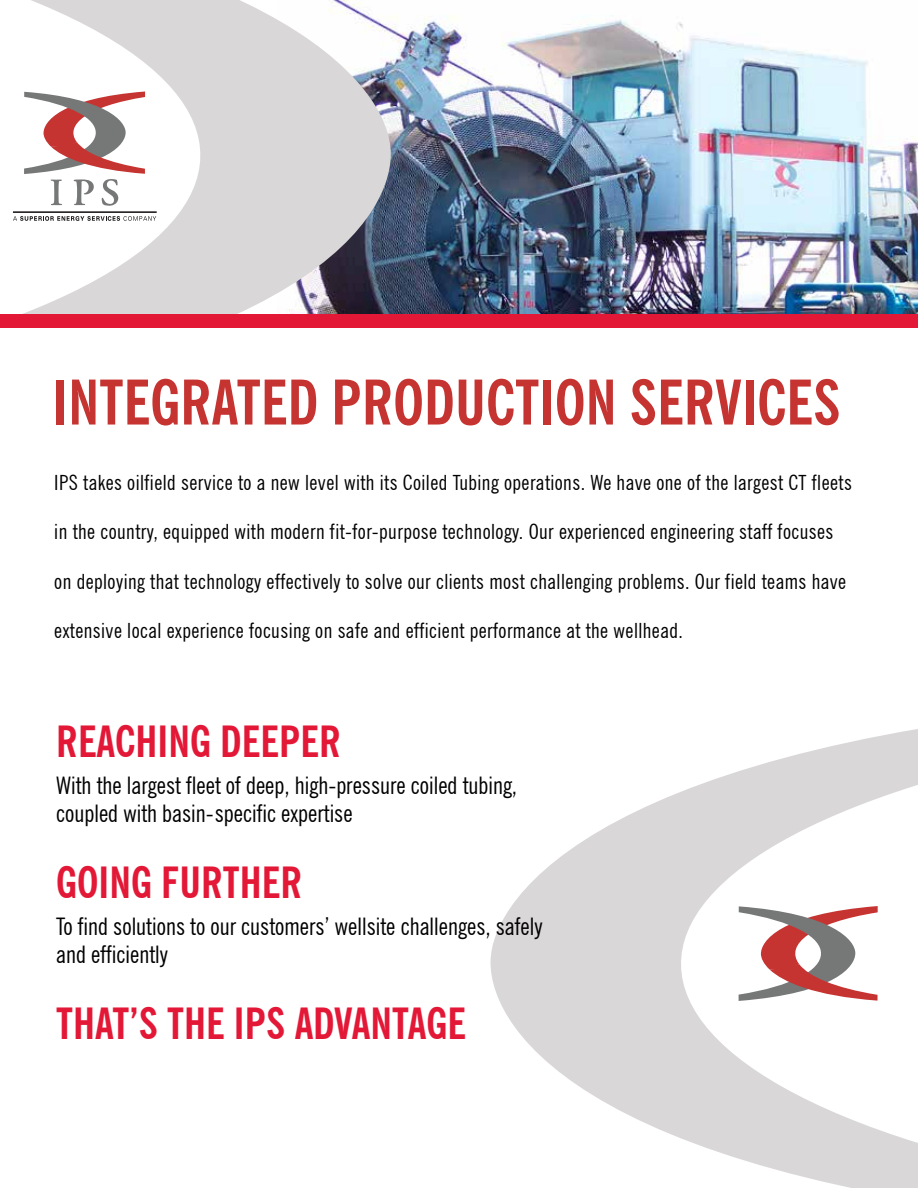
<style>
.page{position:relative;width:918px;height:1188px;background:#fff}
.page>*{position:absolute;margin:0;border:0;box-sizing:border-box;transform-origin:0 0}
.t1{font:700 condensed 61.5px "News Gothic BT";color:#c63432}
.t2{font:700 condensed 42.9px "News Gothic BT";color:#e31837}
.t3{font:condensed 24.3px/27.9px "News Gothic BT";color:#000}
.t4{font:condensed 21px "News Gothic BT";letter-spacing:.02em;color:#000}
</style>
<div class="page">
<svg style="left:491px;top:729px;width:427px;height:459px"></svg>
<img style="left:391px;top:16px;width:527px;height:298px">
<svg style="left:23px;top:0;width:368px;height:314px;fill:#d9d7d7"></svg>
<svg style="left:24px;top:92px;width:121px;height:114px"></svg>
<svg style="left:13px;top:216px;width:143px;height:5px"></svg>
<hr style="left:13px;top:211px;width:144px;height:2px;background:#221f20">
<div style="left:0;top:314px;width:918px;height:13px;background:#e31837"></div>
<svg style="left:739px;top:906px;width:139px;height:95px"></svg>
<h1 class="t1" style="left:53px;top:365px;width:789px">INTEGRATED PRODUCTION SERVICES</h1>
<p class="t4" style="left:54px;top:469px;width:799px">IPS takes oilfield service to a new level with its Coiled Tubing operations. We have one of the largest CT fleets</p>
<p class="t4" style="left:54px;top:519px;width:781px">in the country, equipped with modern fit-for-purpose technology. Our experienced engineering staff focuses</p>
<p class="t4" style="left:54px;top:568px;width:793px">on deploying that technology effectively to solve our clients most challenging problems. Our field teams have</p>
<p class="t4" style="left:54px;top:618px;width:630px">extensive local experience focusing on safe and efficient performance at the wellhead.</p>
<h2 class="t2" style="left:56px;top:716px;width:286px">REACHING DEEPER</h2>
<p class="t3" style="left:56px;top:771px;width:462px">With the largest fleet of deep, high-pressure coiled tubing, coupled with basin-specific expertise</p>
<h2 class="t2" style="left:56px;top:857px;width:248px">GOING FURTHER</h2>
<p class="t3" style="left:56px;top:912px;width:488px">To find solutions to our customers’ wellsite challenges, safely and efficiently</p>
<h2 class="t2" style="left:56px;top:998px;width:411px">THAT’S THE IPS ADVANTAGE</h2>
</div>
